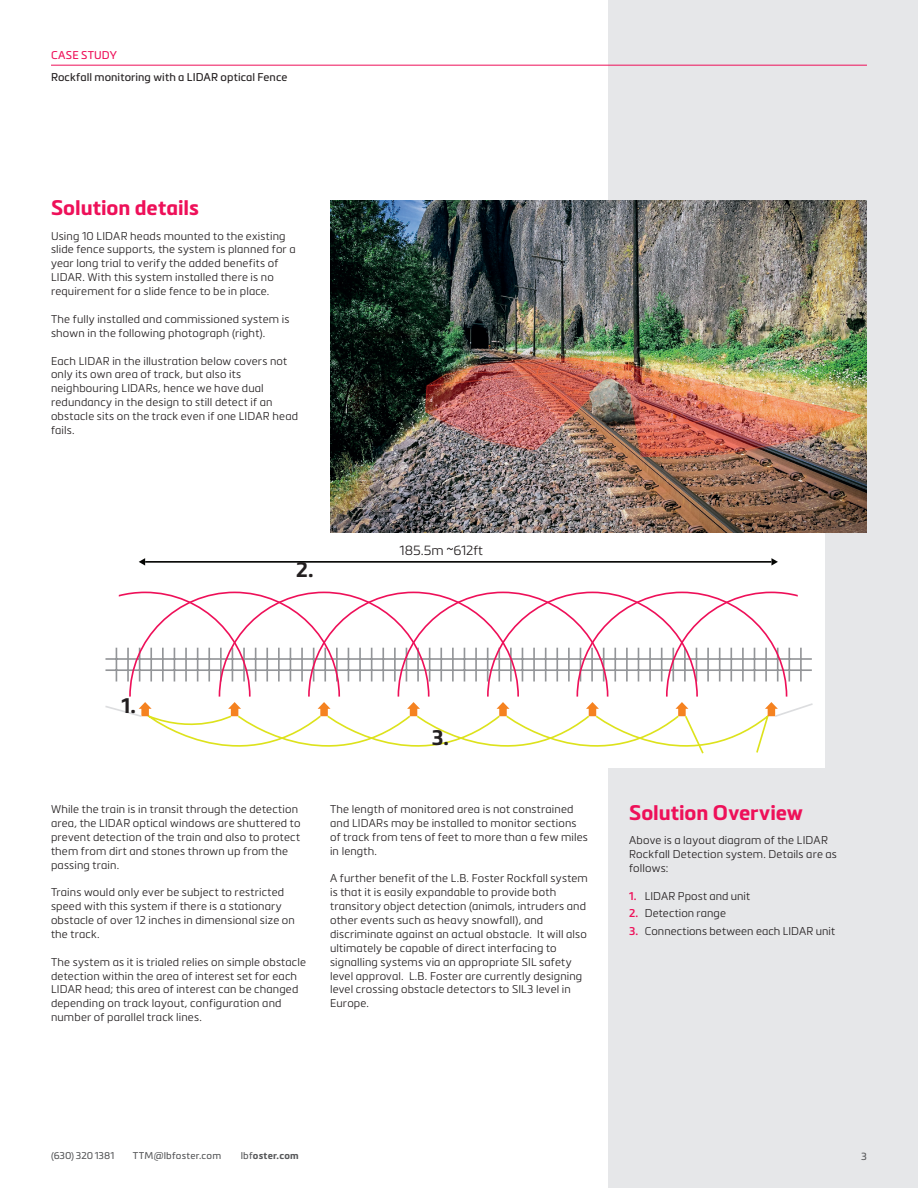
<style>
.page{position:relative;width:918px;height:1188px;background:#fff}
.page>*{position:absolute;margin:0;border:0;box-sizing:border-box;transform-origin:0 0}
.t1{font:700 20.85px "Metronic Pro";letter-spacing:-.005em;color:#ee1059}
.t2{font:700 20.85px "Metronic Pro";color:#231f20}
.t3{font:300 13.05px "Metronic Pro";color:#231f20}
.t4{font:300 11.1px/14px "Metronic Pro";letter-spacing:.015em;color:#231f20}
.t5{font:11.1px "Metronic Pro";letter-spacing:.005em;color:#231f20}
.t6{font:11.1px "Metronic Pro";letter-spacing:.02em;color:#ee1059}
.t7{font:10.2px "Metronic Pro";color:#57585a}
.t8{font:9.75px "Metronic Pro";letter-spacing:.02em;color:#57585a}
.t9{font:9.75px "Metronic Pro";letter-spacing:-.005em;color:#57585a}
.t10{font:700 9.75px "Metronic Pro";letter-spacing:.025em;color:#57585a}
.s1{font-family:"Calibri";font-weight:400}
.s2{font-weight:600;color:#ee1059}
.s3{font-weight:400}
</style>
<div class="page">
<div style="left:609px;top:0;width:309px;height:1188px;background:#e6e7e9"></div>
<div style="left:93px;top:532px;width:732px;height:236px;background:#fff"></div>
<svg style="left:105px;top:592px;width:708px;height:162px"></svg>
<hr style="left:145px;top:561px;width:626px;height:2px;background:#040503">
<svg style="left:139px;top:558px;width:6px;height:8px"></svg>
<svg style="left:771px;top:558px;width:7px;height:8px"></svg>
<hr style="left:51px;top:65px;width:816px;height:1px;background:#ee1059">
<img style="left:330px;top:201px;width:537px;height:331px">
<p class="t6" style="left:51px;top:47px;width:67px">CASE STUDY</p>
<p class="t5" style="left:51px;top:69px;width:238px">Rockfall monitoring with a LIDAR optical Fence</p>
<h1 class="t1" style="left:51px;top:195px;width:149px">Solution details</h1>
<p class="t4" style="left:51px;top:228px;width:246px">Using 10 LIDAR heads mounted to the existing slide fence supports, the system is planned for a year long trial to verify the added benefits of LIDAR. With this system installed there is no requirement for a slide fence to be in place.</p>
<p class="t4" style="left:51px;top:312px;width:240px">The fully installed and commissioned system is shown in the following photograph (right).</p>
<p class="t4" style="left:51px;top:353px;width:249px">Each LIDAR in the illustration below covers not only its own area of track, but also its neighbouring LIDARs, hence we have dual redundancy in the design to still detect if an obstacle sits on the track even if one LIDAR head fails.</p>
<h1 class="t2" style="left:296px;top:556px;width:19px">2.</h1>
<p class="t3" style="left:400px;top:542px;width:85px">185.5m <span class="s1">~</span>612ft</p>
<h1 class="t2" style="left:122px;top:693px;width:16px">1.</h1>
<p class="t4" style="left:51px;top:802px;width:251px">While the train is in transit through the detection area, the LIDAR optical windows are shuttered to prevent detection of the train and also to protect them from dirt and stones thrown up from the passing train.</p>
<p class="t4" style="left:51px;top:885px;width:245px">Trains would only ever be subject to restricted speed with this system if there is a stationary obstacle of over 12 inches in dimensional size on the track.</p>
<p class="t4" style="left:51px;top:954px;width:257px">The system as it is trialed relies on simple obstacle detection within the area of interest set for each LIDAR head; this area of interest can be changed depending on track layout, configuration and number of parallel track lines.</p>
<h1 class="t2" style="left:432px;top:724px;width:19px">3.</h1>
<p class="t4" style="left:330px;top:802px;width:259px">The length of monitored area is not constrained and LIDARs may be installed to monitor sections of track from tens of feet to more than a few miles in length.</p>
<p class="t4" style="left:330px;top:871px;width:259px">A further benefit of the L.B. Foster Rockfall system is that it is easily expandable to provide both transitory object detection (animals, intruders and other events such as heavy snowfall), and discriminate against an actual obstacle. It will also ultimately be capable of direct interfacing to signalling systems via an appropriate SIL safety level approval. L.B. Foster are currently designing level crossing obstacle detectors to SIL3 level in Europe.</p>
<h1 class="t1" style="left:629px;top:799px;width:176px">Solution Overview</h1>
<p class="t4" style="left:629px;top:833px;width:209px">Above is a layout diagram of the LIDAR<br>Rockfall Detection system. Details are as follows:</p>
<p class="t4" style="left:629px;top:888px;width:123px"><span class="s2">1.</span> LIDAR Ppost and unit</p>
<p class="t4" style="left:629px;top:906px;width:98px"><span class="s2">2.</span> Detection range</p>
<p class="t4" style="left:629px;top:924px;width:208px"><span class="s2">3.</span> Connections between each LIDAR unit</p>
<p class="t9" style="left:51px;top:1148px;width:65px">(630) 320 1381</p>
<p class="t8" style="left:133px;top:1148px;width:90px">TTM@lbfoster.com</p>
<p class="t10" style="left:241px;top:1149px;width:60px"><span class="s3">lbf</span>oster.com</p>
<p class="t7" style="left:861px;top:1149px;width:7px">3</p>
</div>
